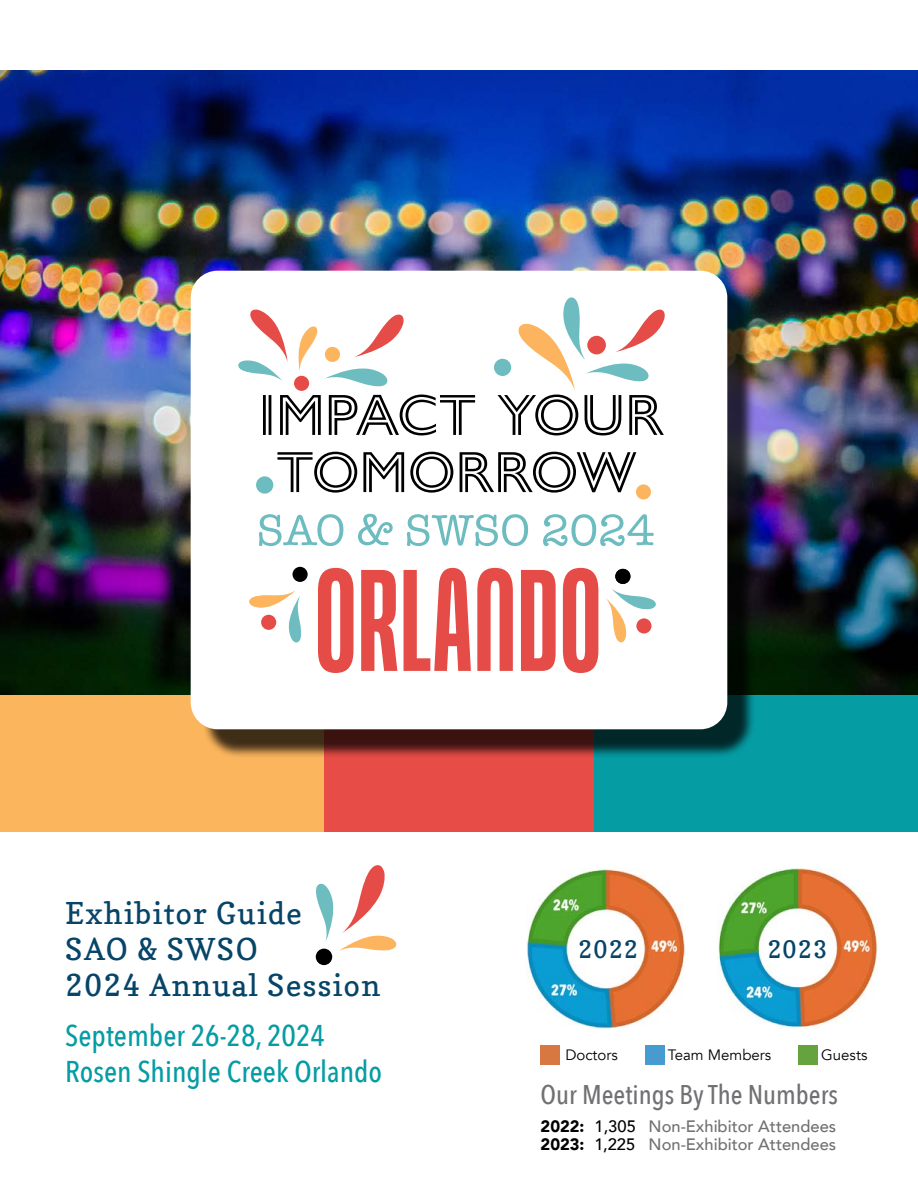
<style>
.page{position:relative;width:918px;height:1188px;background:#fff}
.page>*{position:absolute;margin:0;border:0;box-sizing:border-box;transform-origin:0 0}
.t1{font:500 30px/36px "Avenir Next Condensed";color:#059ca4}
.t2{font:30px/36px "Copse";letter-spacing:.05em;color:#064468}
.t3{font:500 27px "Avenir Next Condensed";color:#717073}
.t4{font:24px "Copse";letter-spacing:.05em;color:#064468}
.t5{font:500 16.5px/18px "Avenir";color:#717073}
.t6{font:15px "Avenir";color:#000}
.s1{font-weight:900;color:#000}
.s2{color:#000}
</style>
<div class="page">
<div style="left:0;top:637px;width:324px;height:195px;background:#fbb55d"></div>
<div style="left:594px;top:613px;width:324px;height:219px;background:#059ca4"></div>
<div style="left:324px;top:634px;width:270px;height:198px;background:#e84c47"></div>
<img style="left:0;top:70px;width:918px;height:625px">
<div style="left:202px;top:282px;width:554px;height:476px;background:#000;opacity:.75"></div>
<div style="left:191px;top:271px;width:536px;height:458px;background:#fff;border-radius:27px"></div>
<div style="left:256px;top:476px;width:17px;height:18px;background:#6cbcc0;border-radius:50%"></div>
<hr style="left:269px;top:395px;width:2px;height:40px;background:#000">
<hr style="left:263px;top:395px;width:3px;height:40px;background:#000">
<svg style="left:280px;top:395px;width:41px;height:40px"></svg>
<svg style="left:329px;top:395px;width:146px;height:40px"></svg>
<svg style="left:277px;top:452px;width:80px;height:41px"></svg>
<svg style="left:363px;top:452px;width:41px;height:40px"></svg>
<svg style="left:410px;top:452px;width:43px;height:41px"></svg>
<svg style="left:460px;top:452px;width:176px;height:41px"></svg>
<svg style="left:259px;top:514px;width:84px;height:32px"></svg>
<svg style="left:358px;top:514px;width:35px;height:31px"></svg>
<svg style="left:407px;top:514px;width:121px;height:32px"></svg>
<svg style="left:543px;top:514px;width:111px;height:32px"></svg>
<svg style="left:298px;top:326px;width:20px;height:45px"></svg>
<svg style="left:238px;top:309px;width:50px;height:72px"></svg>
<svg style="left:498px;top:297px;width:167px;height:138px"></svg>
<svg style="left:324px;top:368px;width:64px;height:19px"></svg>
<svg style="left:354px;top:314px;width:50px;height:43px"></svg>
<div style="left:494px;top:359px;width:17px;height:17px;background:#6cbcc0;border-radius:50%"></div>
<div style="left:587px;top:336px;width:19px;height:18px;background:#e64c47;border-radius:50%"></div>
<div style="left:636px;top:484px;width:15px;height:16px;background:#fcb55e;border-radius:50%"></div>
<div style="left:294px;top:376px;width:15px;height:15px;background:#e64c47;border-radius:50%"></div>
<svg style="left:606px;top:589px;width:50px;height:54px"></svg>
<div style="left:615px;top:569px;width:15px;height:15px;background:#000;border-radius:50%"></div>
<div style="left:636px;top:618px;width:16px;height:16px;background:#e64c47;border-radius:50%"></div>
<svg style="left:249px;top:590px;width:52px;height:53px"></svg>
<div style="left:293px;top:567px;width:15px;height:15px;background:#000;border-radius:50%"></div>
<div style="left:325px;top:347px;width:15px;height:15px;background:#fcb55e;border-radius:50%"></div>
<svg style="left:318px;top:568px;width:35px;height:105px"></svg>
<svg style="left:361px;top:570px;width:36px;height:101px"></svg>
<svg style="left:404px;top:568px;width:67px;height:103px"></svg>
<svg style="left:477px;top:568px;width:36px;height:103px"></svg>
<svg style="left:521px;top:570px;width:35px;height:101px"></svg>
<svg style="left:563px;top:568px;width:35px;height:105px"></svg>
<svg style="left:316px;top:865px;width:81px;height:86px"></svg>
<img style="left:526px;top:869px;width:159px;height:159px">
<img style="left:717px;top:869px;width:161px;height:159px">
<div style="left:541px;top:1045px;width:19px;height:19px;background:#d87742"></div>
<div style="left:646px;top:1045px;width:19px;height:19px;background:#489bcf"></div>
<div style="left:799px;top:1045px;width:19px;height:19px;background:#65a340"></div>
<div style="left:316px;top:949px;width:16px;height:16px;background:#000;border-radius:50%"></div>
<h1 class="t2" style="left:65px;top:895px;width:316px">Exhibitor Guide<br>SAO &amp; SWSO<br>2024 Annual Session</h1>
<h1 class="t1" style="left:65px;top:1017px;width:319px">September 26-28, 2024<br>Rosen Shingle Creek Orlando</h1>
<h3 class="t4" style="left:578px;top:934px;width:61px">2022</h3>
<h3 class="t4" style="left:767px;top:934px;width:61px">2023</h3>
<p class="t6" style="left:565px;top:1046px;width:54px">Doctors</p>
<p class="t6" style="left:668px;top:1046px;width:105px">Team Members</p>
<p class="t6" style="left:821px;top:1046px;width:48px">Guests</p>
<h2 class="t3" style="left:541px;top:1078px;width:299px">Our Meetings By The Numbers</h2>
<p class="t5" style="left:541px;top:1117px;width:297px"><span class="s1">2022:</span> <span class="s2">1,305</span> Non-Exhibitor Attendees<br><span class="s1">2023:</span> <span class="s2">1,225</span> Non-Exhibitor Attendees</p>
</div>
